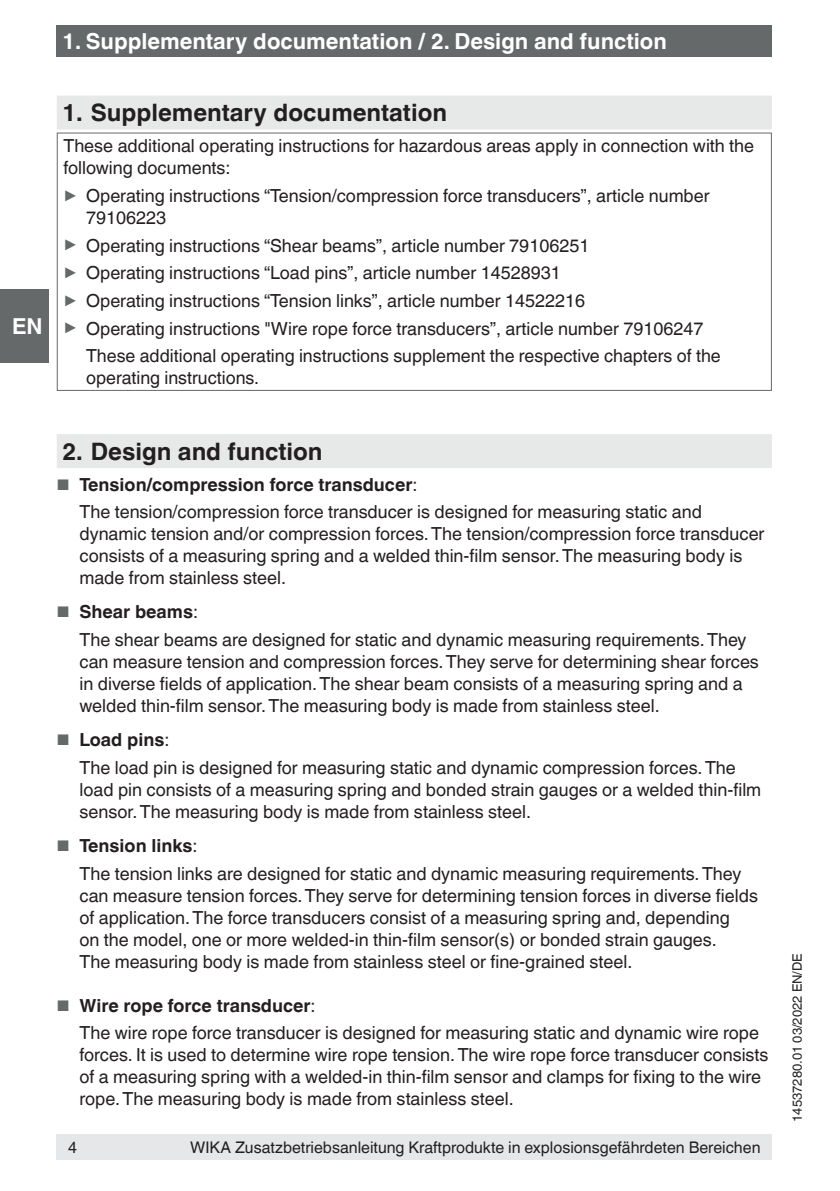
<style>
.page{position:relative;width:840px;height:1191px;background:#fff}
.page>*{position:absolute;margin:0;border:0;box-sizing:border-box;transform-origin:0 0}
.t1{font:700 24px "Helvetica World";color:#231f20}
.Tables_-_Headline{font:700 22px "Helvetica World";color:#fff}
.Running_text{font:18px/22px "Helvetica World";color:#231f20}
.t2{font:700 18px "Helvetica World";color:#231f20}
.t3{font:16px "Helvetica World";color:#231f20}
.t4{font:13px "Helvetica World";color:#231f20}
.s1{font-size:17.8px;color:#666969}
.s2{font-weight:400;font-size:15.4px;color:#666969}
.s3{font-weight:400}
</style>
<div class="page">
<div style="left:57px;top:26px;width:714px;height:31px;background:#666969"></div>
<div style="left:0;top:289px;width:48px;height:74px;background:#666969"></div>
<div style="left:57px;top:1134px;width:714px;height:25px;background:#e6e7e9"></div>
<div style="left:57px;top:132px;width:714px;height:259px;border:1px solid #666969"></div>
<div style="left:57px;top:95px;width:714px;height:34px;background:#e7e9e8"></div>
<div style="left:57px;top:434px;width:714px;height:34px;background:#e7e9e8"></div>
<p class="Tables_-_Headline" style="left:12px;top:313px;width:32px">EN</p>
<p class="Tables_-_Headline" style="left:62px;top:29px;width:605px">1. Supplementary documentation / 2. Design and function</p>
<p class="t1" style="left:62px;top:99px;width:386px">1. Supplementary documentation</p>
<p class="Running_text" style="left:63px;top:135px;width:692px">These additional operating instructions for hazardous areas apply in connection with the following documents:</p>
<p class="Running_text" style="left:86px;top:185px;width:624px;text-indent:-23px"><span class="s1">▶</span> Operating instructions “Tension/compression force transducers”, article number<br>79106223</p>
<p class="Running_text" style="left:63px;top:234px;width:527px"><span class="s1">▶</span> Operating instructions “Shear beams”, article number 79106251</p>
<p class="Running_text" style="left:63px;top:262px;width:498px"><span class="s1">▶</span> Operating instructions “Load pins”, article number 14528931</p>
<p class="Running_text" style="left:63px;top:290px;width:523px"><span class="s1">▶</span> Operating instructions “Tension links”, article number 14522216</p>
<p class="Running_text" style="left:63px;top:317px;width:641px"><span class="s1">▶</span> Operating instructions "Wire rope force transducers”, article number 79106247</p>
<p class="Running_text" style="left:86px;top:345px;width:635px">These additional operating instructions supplement the respective chapters of the operating instructions.</p>
<p class="t1" style="left:62px;top:437px;width:261px">2. Design and function</p>
<p class="t2" style="left:57px;top:474px;width:362px"><span class="s2">■</span> Tension/compression force transducer<span class="s3">:</span></p>
<p class="Running_text" style="left:79px;top:501px;width:686px">The tension/compression force transducer is designed for measuring static and dynamic tension and/or compression forces. The tension/compression force transducer consists of a measuring spring and a welded thin-film sensor. The measuring body is made from stainless steel.</p>
<p class="t2" style="left:57px;top:601px;width:143px"><span class="s2">■</span> Shear beams<span class="s3">:</span></p>
<p class="Running_text" style="left:79px;top:629px;width:680px">The shear beams are designed for static and dynamic measuring requirements. They can measure tension and compression forces. They serve for determining shear forces in diverse fields of application. The shear beam consists of a measuring spring and a welded thin-film sensor. The measuring body is made from stainless steel.</p>
<p class="t2" style="left:57px;top:729px;width:114px"><span class="s2">■</span> Load pins<span class="s3">:</span></p>
<p class="Running_text" style="left:79px;top:756px;width:683px">The load pin is designed for measuring static and dynamic compression forces. The load pin consists of a measuring spring and bonded strain gauges or a welded thin-film sensor. The measuring body is made from stainless steel.</p>
<p class="t2" style="left:57px;top:835px;width:142px"><span class="s2">■</span> Tension links<span class="s3">:</span></p>
<p class="Running_text" style="left:79px;top:862px;width:679px">The tension links are designed for static and dynamic measuring requirements. They can measure tension forces. They serve for determining tension forces in diverse fields of application. The force transducers consist of a measuring spring and, depending<br>on the model, one or more welded-in thin-film sensor(s) or bonded strain gauges.<br>The measuring body is made from stainless steel or fine-grained steel.</p>
<p class="t2" style="left:57px;top:994px;width:260px"><span class="s2">■</span> Wire rope force transducer<span class="s3">:</span></p>
<p class="Running_text" style="left:79px;top:1022px;width:690px">The wire rope force transducer is designed for measuring static and dynamic wire rope forces. It is used to determine wire rope tension. The wire rope force transducer consists of a measuring spring with a welded-in thin-film sensor and clamps for fixing to the wire rope. The measuring body is made from stainless steel.</p>
<p class="t3" style="left:68px;top:1137px;width:10px">4</p>
<p class="t3" style="left:190px;top:1137px;width:571px">WIKA Zusatzbetriebsanleitung Kraftprodukte in explosionsgefährdeten Bereichen</p>
<p class="t4" style="left:789px;top:1121px;width:170px;rotate:-90deg">14537280.01 03/2022 EN/DE</p>
</div>
